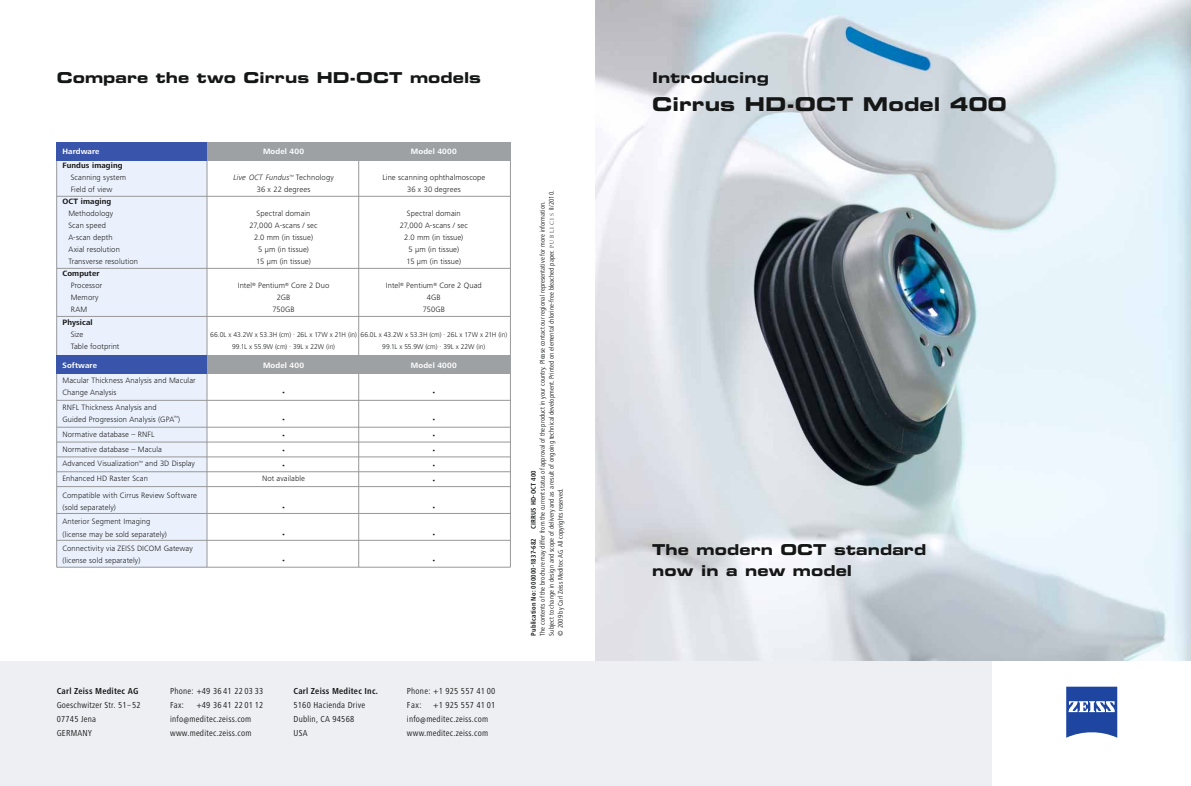
<style>
.page{position:relative;width:1191px;height:786px;background:#fff}
.page>*{position:absolute;margin:0;border:0;box-sizing:border-box;transform-origin:0 0}
.t1{font:19px "Eurostile Bold Extended Two";letter-spacing:.005em;color:#151616}
.t2{font:15px/21px "Eurostile Bold Extended Two";letter-spacing:.005em;color:#151616}
.t3{font:condensed 9px/14.2px "Frutiger Next LT";letter-spacing:.025em;color:#151616}
.t4{font:700 condensed 9px "Frutiger Next LT";letter-spacing:.025em;color:#151616}
.t5{font:300 8px/12px "Frutiger Next LT";letter-spacing:.01em;color:#151616}
.t6{font:700 8px "Frutiger Next LT";letter-spacing:.02em;color:#fff}
.t7{font:700 8px "Frutiger Next LT";letter-spacing:.015em;color:#151616}
.t8{font:italic 300 8px "Frutiger Next LT";letter-spacing:.02em;color:#151616}
.t9{font:300 7.2px "Frutiger Next LT";color:#151616}
.t10{font:condensed 7px/9px "Frutiger Next LT";letter-spacing:.005em;color:#151616}
.t11{font:700 condensed 7px "Frutiger Next LT";letter-spacing:.025em;color:#151616}
.s1{font-style:normal}
.s2{font-family:"Berkeley Std";font-stretch:normal;font-size:6px}
</style>
<div class="page">
<img style="left:595px;top:0;width:596px;height:660px">
<div style="left:0;top:660px;width:1001px;height:125px;background:#eeeff3"></div>
<div style="left:992px;top:660px;width:199px;height:125px;background:#fff"></div>
<svg style="left:1066px;top:686px;width:51px;height:51px;background:#4869b2"></svg>
<div style="left:57px;top:147px;width:150px;height:420px;background:#ebf1fc"></div>
<hr style="left:57px;top:160px;width:453px;height:1px;background:#989899">
<hr style="left:57px;top:196px;width:453px;height:1px;background:#989899">
<hr style="left:57px;top:268px;width:453px;height:1px;background:#989899">
<hr style="left:57px;top:316px;width:453px;height:1px;background:#989899">
<hr style="left:510px;top:143px;width:1px;height:424px;background:#989899">
<hr style="left:207px;top:143px;width:1px;height:424px;background:#989899">
<hr style="left:358px;top:143px;width:1px;height:424px;background:#989899">
<hr style="left:57px;top:143px;width:1px;height:424px;background:#989899">
<div style="left:207px;top:142px;width:303px;height:18px;background:#9da1a4"></div>
<div style="left:57px;top:142px;width:150px;height:18px;background:#3854ab"></div>
<div style="left:203px;top:355px;width:307px;height:19px;background:#9da1a4"></div>
<div style="left:57px;top:355px;width:150px;height:19px;background:#3854ab"></div>
<hr style="left:57px;top:400px;width:453px;height:1px;background:#989899">
<hr style="left:57px;top:427px;width:453px;height:1px;background:#989899">
<hr style="left:57px;top:441px;width:453px;height:1px;background:#989899">
<hr style="left:57px;top:456px;width:453px;height:1px;background:#989899">
<hr style="left:57px;top:471px;width:453px;height:1px;background:#989899">
<hr style="left:57px;top:486px;width:453px;height:1px;background:#989899">
<hr style="left:57px;top:513px;width:453px;height:1px;background:#989899">
<hr style="left:57px;top:540px;width:453px;height:1px;background:#989899">
<hr style="left:57px;top:566px;width:453px;height:1px;background:#989899">
<h2 class="t2" style="left:57px;top:68px;width:426px">Compare the two Cirrus HD-OCT models</h2>
<p class="t6" style="left:62px;top:148px;width:39px">Hardware</p>
<p class="t6" style="left:263px;top:148px;width:43px">Model 400</p>
<p class="t6" style="left:411px;top:148px;width:47px">Model 4000</p>
<p class="t7" style="left:62px;top:162px;width:62px">Fundus imaging</p>
<p class="t5" style="left:71px;top:172px;width:57px">Scanning system</p>
<p class="t8" style="left:233px;top:174px;width:102px">Live OCT Fundus<sup>™</sup> <span class="s1">Technology</span></p>
<p class="t5" style="left:382px;top:172px;width:105px">Line scanning ophthalmoscope</p>
<p class="t5" style="left:71px;top:184px;width:43px">Field of view</p>
<p class="t5" style="left:257px;top:184px;width:55px">36 x 22 degrees</p>
<p class="t5" style="left:407px;top:184px;width:55px">36 x 30 degrees</p>
<p class="t7" style="left:62px;top:198px;width:50px">OCT imaging</p>
<p class="t5" style="left:68px;top:208px;width:46px">Methodology</p>
<p class="t5" style="left:257px;top:208px;width:55px">Spectral domain</p>
<p class="t5" style="left:407px;top:208px;width:55px">Spectral domain</p>
<p class="t5" style="left:68px;top:220px;width:39px">Scan speed</p>
<p class="t5" style="left:249px;top:220px;width:70px">27,000 A-scans / sec</p>
<p class="t5" style="left:400px;top:220px;width:70px">27,000 A-scans / sec</p>
<p class="t5" style="left:68px;top:232px;width:46px">A-scan depth</p>
<p class="t5" style="left:254px;top:232px;width:61px">2.0 mm (in tissue)</p>
<p class="t5" style="left:404px;top:232px;width:61px">2.0 mm (in tissue)</p>
<p class="t5" style="left:68px;top:244px;width:53px">Axial resolution</p>
<p class="t5" style="left:258px;top:244px;width:52px">5 μm (in tissue)</p>
<p class="t5" style="left:408px;top:244px;width:52px">5 μm (in tissue)</p>
<p class="t5" style="left:68px;top:256px;width:71px">Transverse resolution</p>
<p class="t5" style="left:256px;top:256px;width:56px">15 μm (in tissue)</p>
<p class="t5" style="left:406px;top:256px;width:56px">15 μm (in tissue)</p>
<p class="t7" style="left:62px;top:270px;width:39px">Computer</p>
<p class="t5" style="left:71px;top:280px;width:33px">Processor</p>
<p class="t5" style="left:238px;top:280px;width:93px">Intel<sup>®</sup> Pentium<sup>®</sup> Core 2 Duo</p>
<p class="t5" style="left:386px;top:280px;width:97px">Intel<sup>®</sup> Pentium<sup>®</sup> Core 2 Quad</p>
<p class="t5" style="left:71px;top:292px;width:29px">Memory</p>
<p class="t5" style="left:277px;top:292px;width:15px">2GB</p>
<p class="t5" style="left:427px;top:292px;width:15px">4GB</p>
<p class="t5" style="left:71px;top:304px;width:18px">RAM</p>
<p class="t5" style="left:272px;top:304px;width:23px">750GB</p>
<p class="t5" style="left:423px;top:304px;width:23px">750GB</p>
<p class="t7" style="left:62px;top:318px;width:32px">Physical</p>
<p class="t5" style="left:71px;top:328px;width:14px">Size</p>
<p class="t9" style="left:210px;top:331px;width:298px">66.0L x 43.2W x 53.3H (cm) · 26L x 17W x 21H (in) 66.0L x 43.2W x 53.3H (cm) · 26L x 17W x 21H (in)</p>
<p class="t5" style="left:71px;top:340px;width:50px">Table footprint</p>
<p class="t9" style="left:232px;top:343px;width:105px">99.1L x 55.9W (cm) · 39L x 22W (in)</p>
<p class="t9" style="left:382px;top:343px;width:105px">99.1L x 55.9W (cm) · 39L x 22W (in)</p>
<p class="t6" style="left:62px;top:362px;width:36px">Software</p>
<p class="t6" style="left:263px;top:362px;width:43px">Model 400</p>
<p class="t6" style="left:411px;top:362px;width:47px">Model 4000</p>
<p class="t5" style="left:62px;top:375px;width:135px">Macular Thickness Analysis and Macular<br>Change Analysis</p>
<p class="t5" style="left:281px;top:387px;width:6px">•</p>
<p class="t5" style="left:432px;top:387px;width:6px">•</p>
<p class="t5" style="left:62px;top:402px;width:119px">RNFL Thickness Analysis and<br>Guided Progression Analysis (GPA<sup>™</sup>)</p>
<p class="t5" style="left:281px;top:414px;width:6px">•</p>
<p class="t5" style="left:432px;top:414px;width:6px">•</p>
<p class="t5" style="left:62px;top:428px;width:94px">Normative database – RNFL</p>
<p class="t5" style="left:281px;top:430px;width:6px">•</p>
<p class="t5" style="left:432px;top:430px;width:6px">•</p>
<p class="t5" style="left:62px;top:443px;width:101px">Normative database – Macula</p>
<p class="t5" style="left:281px;top:445px;width:6px">•</p>
<p class="t5" style="left:432px;top:445px;width:6px">•</p>
<p class="t5" style="left:62px;top:458px;width:134px">Advanced Visualization<sup>™</sup> and 3D Display</p>
<p class="t5" style="left:281px;top:460px;width:6px">•</p>
<p class="t5" style="left:432px;top:460px;width:6px">•</p>
<p class="t5" style="left:62px;top:473px;width:87px">Enhanced HD Raster Scan</p>
<p class="t5" style="left:262px;top:473px;width:44px">Not available</p>
<p class="t5" style="left:432px;top:474px;width:6px">•</p>
<p class="t5" style="left:62px;top:489px;width:136px">Compatible with Cirrus Review Software (sold separately)</p>
<p class="t5" style="left:281px;top:501px;width:6px">•</p>
<p class="t5" style="left:432px;top:501px;width:6px">•</p>
<p class="t5" style="left:62px;top:516px;width:106px">Anterior Segment Imaging (license may be sold separately)</p>
<p class="t5" style="left:62px;top:543px;width:132px">Connectivity via ZEISS DICOM Gateway (license sold separately)</p>
<p class="t5" style="left:281px;top:528px;width:6px">•</p>
<p class="t5" style="left:432px;top:528px;width:6px">•</p>
<p class="t5" style="left:281px;top:555px;width:6px">•</p>
<p class="t5" style="left:432px;top:555px;width:6px">•</p>
<p class="t4" style="left:57px;top:686px;width:83px">Carl Zeiss Meditec AG</p>
<p class="t3" style="left:57px;top:698px;width:86px">Goeschwitzer Str. 51 – 52<br>07745 Jena<br>GERMANY</p>
<p class="t3" style="left:170px;top:684px;width:95px">Phone: +49 36 41 22 03 33<br>Fax:</p>
<p class="t3" style="left:170px;top:698px;width:95px;text-indent:27px">+49 36 41 22 01 12 info@meditec.zeiss.com www.meditec.zeiss.com</p>
<p class="t4" style="left:293px;top:686px;width:86px">Carl Zeiss Meditec Inc.</p>
<p class="t3" style="left:293px;top:698px;width:73px">5160 Hacienda Drive<br>Dublin, CA 94568<br>USA</p>
<p class="t3" style="left:407px;top:684px;width:90px">Phone: +1 925 557 41 00<br>Fax:</p>
<p class="t3" style="left:407px;top:698px;width:90px;text-indent:27px">+1 925 557 41 01 info@meditec.zeiss.com www.meditec.zeiss.com</p>
<p class="t10" style="left:538px;top:635px;width:446px;rotate:-90deg">The contents of the brochure may differ from the current status of approval of the product in your country. Please contact our regional representative for more information.<br>Subject to change in design and scope of delivery and as a result of ongoing technical development. Printed on elemental chlorine-free bleached paper. <span class="s2">P U B L I C I S</span> II/2010. © 2009 by Carl Zeiss Meditec AG. All copyrights reserved.</p>
<p class="t11" style="left:530px;top:528px;width:60px;rotate:-90deg">CIRRUS HD-OCT 400</p>
<p class="t11" style="left:530px;top:635px;width:99px;rotate:-90deg">Publication No: 000000-1837-682</p>
<h2 class="t2" style="left:652px;top:68px;width:118px">Introducing</h2>
<h1 class="t1" style="left:652px;top:97px;width:356px">Cirrus HD-OCT Model 400</h1>
<h2 class="t2" style="left:652px;top:540px;width:275px">The modern OCT standard now in a new model</h2>
</div>
